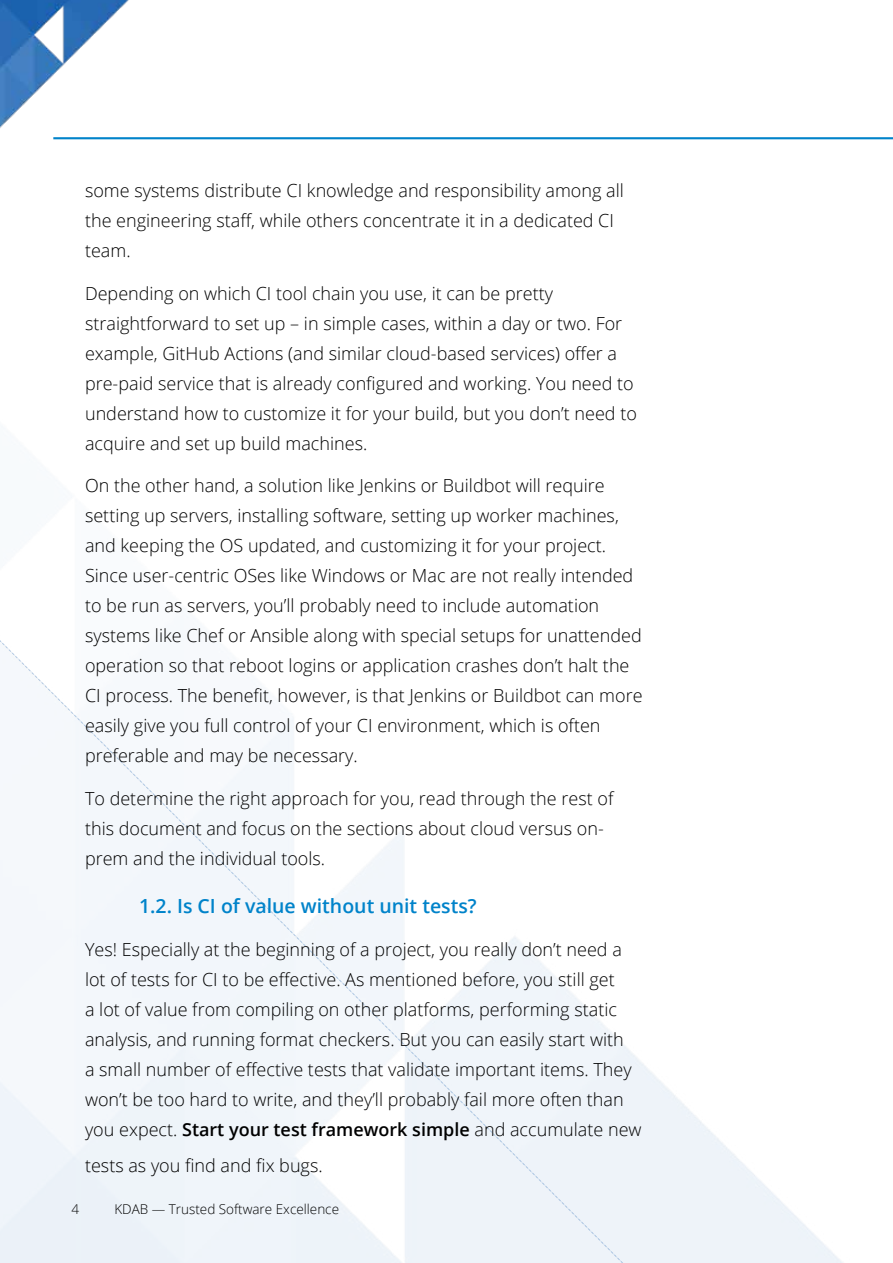
<style>
.page{position:relative;width:893px;height:1263px;background:#fff}
.page>*{position:absolute;margin:0;border:0;box-sizing:border-box;transform-origin:0 0}
.t1{font:600 19.5px "Open Sans";color:#0083ca}
.t2{font:300 18px/30px "Open Sans";color:#000}
.t3{font:300 13.5px "Open Sans";color:#000}
.s1{font-weight:600}
</style>
<div class="page">
<img style="left:0;top:617px;width:843px;height:646px">
<img style="left:0;top:0;width:167px;height:140px">
<hr style="left:53px;top:137px;width:840px;height:2px;background:#0083ca">
<p class="t2" style="left:85px;top:175px;width:540px">some systems distribute CI knowledge and responsibility among all the engineering staff, while others concentrate it in a dedicated CI team.</p>
<p class="t2" style="left:85px;top:278px;width:553px">Depending on which CI tool chain you use, it can be pretty straightforward to set up – in simple cases, within a day or two. For example, GitHub Actions (and similar cloud-based services) offer a pre-paid service that is already configured and working. You need to understand how to customize it for your build, but you don’t need to acquire and set up build machines.</p>
<p class="t2" style="left:85px;top:470px;width:559px">On the other hand, a solution like Jenkins or Buildbot will require setting up servers, installing software, setting up worker machines, and keeping the OS updated, and customizing it for your project.<br>Since user-centric OSes like Windows or Mac are not really intended to be run as servers, you’ll probably need to include automation systems like Chef or Ansible along with special setups for unattended operation so that reboot logins or application crashes don’t halt the CI process. The benefit, however, is that Jenkins or Buildbot can more easily give you full control of your CI environment, which is often preferable and may be necessary.</p>
<p class="t2" style="left:85px;top:783px;width:530px">To determine the right approach for you, read through the rest of this document and focus on the sections about cloud versus on&shy;prem and the individual tools.</p>
<p class="t1" style="left:139px;top:892px;width:339px">1.2. Is CI of value without unit tests?</p>
<p class="t2" style="left:85px;top:934px;width:558px">Yes! Especially at the beginning of a project, you really don’t need a lot of tests for CI to be effective. As mentioned before, you still get<br>a lot of value from compiling on other platforms, performing static analysis, and running format checkers. But you can easily start with<br>a small number of effective tests that validate important items. They won’t be too hard to write, and they’ll probably fail more often than you expect. <span class="s1">Start your test framework simple</span> and accumulate new</p>
<p class="t2" style="left:85px;top:1150px;width:239px">tests as you find and fix bugs.</p>
<p class="t3" style="left:72px;top:1200px;width:9px">4</p>
<p class="t3" style="left:114px;top:1200px;width:226px">KDAB — Trusted Software Excellence</p>
</div>
